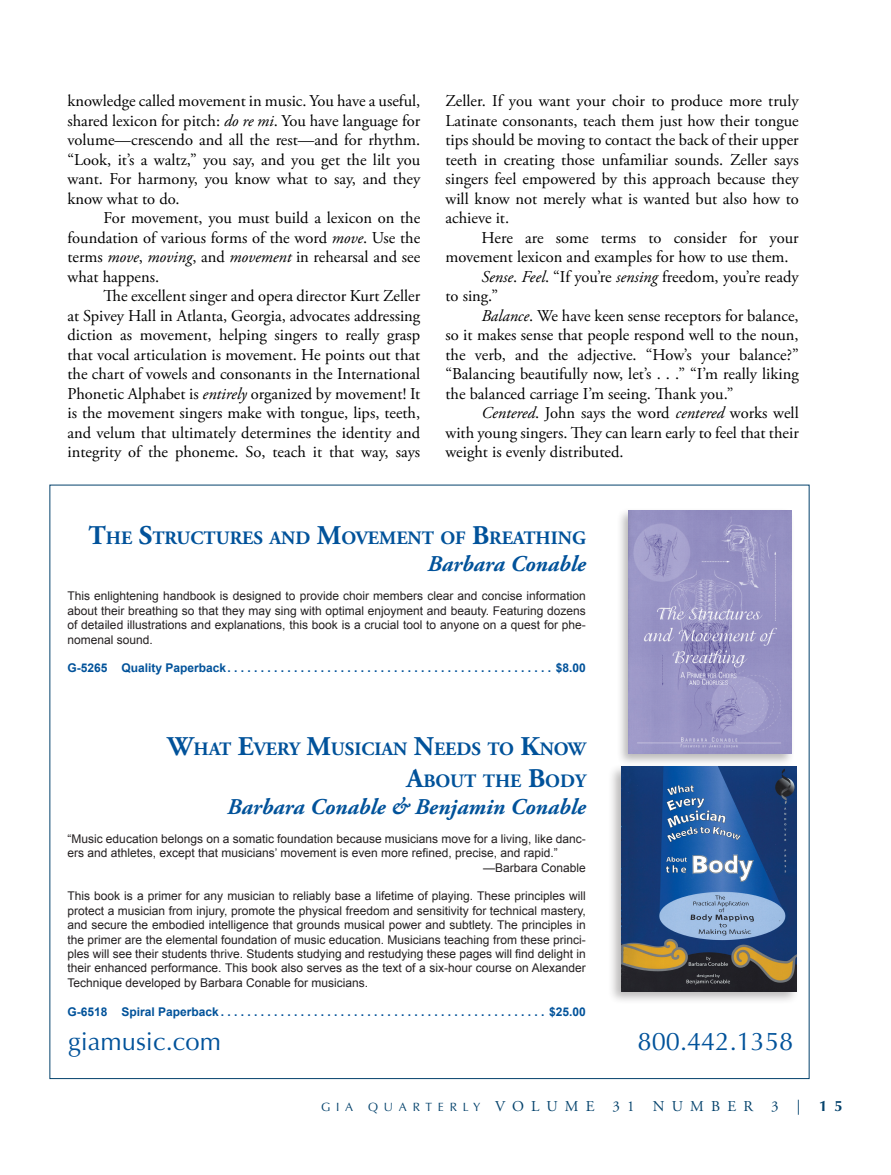
<style>
.page{position:relative;width:891px;height:1175px;background:#fff}
.page>*{position:absolute;margin:0;border:0;box-sizing:border-box;transform-origin:0 0}
.t1{font:25.5px "Optima";color:#01529a}
.t2{font:italic 700 22.5px "Adobe Garamond Pro";color:#01529a}
.t3{font:700 18.9px/32.4px "Adobe Garamond Pro";color:#01529a;text-align:right}
.t4{font:16.5px/19.5px "Adobe Garamond Pro";letter-spacing:-.01em;color:#000;text-align:justify}
.t5{font:15px "Adobe Garamond Pro";letter-spacing:.48em;color:#04426c}
.t6{font:12px/14.4px "Arial";color:#231f20;text-align:justify}
.t7{font:700 12px "Arial";color:#01529a}
.s1{font-style:italic}
.s2{font-size:27px}
.s3{font-family:"Optima";font-size:12px}
.s4{font-family:"Optima";font-weight:700}
</style>
<div class="page">
<div style="left:616px;top:507px;width:180px;height:259px;background:#231f20;opacity:.32"></div>
<img style="left:629px;top:510px;width:163px;height:243px">
<div style="left:608px;top:763px;width:192px;height:242px;background:#231f20;opacity:.32"></div>
<img style="left:622px;top:766px;width:174px;height:225px">
<p class="t4" style="left:68px;top:92px;width:354px">knowledge called movement in music. You have a useful, shared lexicon for pitch: <span class="s1">do re mi</span>. You have language for volume—crescendo and all the rest—and for rhythm. “Look, it’s a waltz,” you say, and you get the lilt you want. For harmony, you know what to say, and they know what to do.</p>
<p class="t4" style="left:68px;top:209px;width:354px;text-indent:36px">For movement, you must build a lexicon on the foundation of various forms of the word <span class="s1">move</span>. Use the terms <span class="s1">move</span>, <span class="s1">moving</span>, and <span class="s1">movement</span> in rehearsal and see what happens.</p>
<p class="t4" style="left:68px;top:287px;width:354px;text-indent:36px">The excellent singer and opera director Kurt Zeller at Spivey Hall in Atlanta, Georgia, advocates addressing diction as movement, helping singers to really grasp that vocal articulation is movement. He points out that the chart of vowels and consonants in the International Phonetic Alphabet is <span class="s1">entirely</span> organized by movement! It is the movement singers make with tongue, lips, teeth, and velum that ultimately determines the identity and integrity of the phoneme. So, teach it that way, says</p>
<p class="t4" style="left:446px;top:92px;width:355px">Zeller. If you want your choir to produce more truly Latinate consonants, teach them just how their tongue tips should be moving to contact the back of their upper teeth in creating those unfamiliar sounds. Zeller says singers feel empowered by this approach because they will know not merely what is wanted but also how to achieve it.</p>
<p class="t4" style="left:482px;top:228px;width:319px">Here are some terms to consider for your</p>
<p class="t4" style="left:446px;top:248px;width:345px">movement lexicon and examples for how to use them.</p>
<p class="t4" style="left:482px;top:267px;width:319px"><span class="s1">Sense</span>. <span class="s1">Feel</span>. “If you’re <span class="s1">sensing</span> freedom, you’re ready</p>
<p class="t4" style="left:446px;top:287px;width:54px">to sing.”</p>
<p class="t4" style="left:482px;top:306px;width:319px"><span class="s1">Balance</span>. We have keen sense receptors for balance,</p>
<p class="t4" style="left:446px;top:326px;width:355px">so it makes sense that people respond well to the noun,</p>
<p class="t4" style="left:446px;top:345px;width:355px">the verb, and the adjective. “How’s your balance?”</p>
<p class="t4" style="left:446px;top:365px;width:355px">“Balancing beautifully now, let’s . . .” “I’m really liking</p>
<p class="t4" style="left:446px;top:384px;width:290px">the balanced carriage I’m seeing. Thank you.”</p>
<p class="t4" style="left:482px;top:404px;width:319px"><span class="s1">Centered</span>. John says the word <span class="s1">centered</span> works well</p>
<p class="t4" style="left:446px;top:423px;width:355px">with young singers. They can learn early to feel that their</p>
<p class="t4" style="left:446px;top:443px;width:180px">weight is evenly distributed.</p>
<p class="t3" style="left:88px;top:522px;width:499px"><span class="s2">T</span>HE <span class="s2">S</span>TRUCTURES AND <span class="s2">M</span>OVEMENT OF <span class="s2">B</span>REATHING</p>
<h2 class="t2" style="left:428px;top:551px;width:160px">Barbara Conable</h2>
<p class="t6" style="left:68px;top:589px;width:520px">This enlightening handbook is designed to provide choir members clear and concise information about their breathing so that they may sing with optimal enjoyment and beauty. Featuring dozens of detailed illustrations and explanations, this book is a crucial tool to anyone on a quest for phe&shy;nomenal sound.</p>
<p class="t7" style="left:68px;top:660px;width:520px">G-5265 Quality Paperback . . . . . . . . . . . . . . . . . . . . . . . . . . . . . . . . . . . . . . . . . . . . . . . . . $8.00</p>
<p class="t3" style="left:168px;top:732px;width:422px"><span class="s2">W</span>HAT <span class="s2">E</span>VERY <span class="s2">M</span>USICIAN <span class="s2">N</span>EEDS TO <span class="s2">K</span>NOW<br><span class="s2">A</span>BOUT THE <span class="s2">B</span>ODY</p>
<h2 class="t2" style="left:227px;top:794px;width:360px">Barbara Conable &amp; Benjamin Conable</h2>
<p class="t6" style="left:68px;top:831px;width:520px">“Music education belongs on a somatic foundation because musicians move for a living, like danc-</p>
<p class="t6" style="left:68px;top:846px;width:492px">ers and athletes, except that musicians’ movement is even more refined, precise, and rapid.”</p>
<p class="t6" style="left:483px;top:860px;width:104px">—Barbara Conable</p>
<p class="t6" style="left:68px;top:889px;width:520px">This book is a primer for any musician to reliably base a lifetime of playing. These principles will protect a musician from injury, promote the physical freedom and sensitivity for technical mastery, and secure the embodied intelligence that grounds musical power and subtlety. The principles in the primer are the elemental foundation of music education. Musicians teaching from these princi&shy;ples will see their students thrive. Students studying and restudying these pages will find delight in their enhanced performance. This book also serves as the text of a six-hour course on Alexander Technique developed by Barbara Conable for musicians.</p>
<p class="t7" style="left:68px;top:1003px;width:520px">G-6518 Spiral Paperback . . . . . . . . . . . . . . . . . . . . . . . . . . . . . . . . . . . . . . . . . . . . . . . . . $25.00</p>
<h1 class="t1" style="left:68px;top:1026px;width:155px">giamusic.com</h1>
<h1 class="t1" style="left:638px;top:1026px;width:157px">800.442.1358</h1>
<p class="t5" style="left:321px;top:1097px;width:523px"><span class="s3">GIA QUARTERLY</span> VOLUME 31 NUMBER 3 | <span class="s4">15</span></p>
</div>
